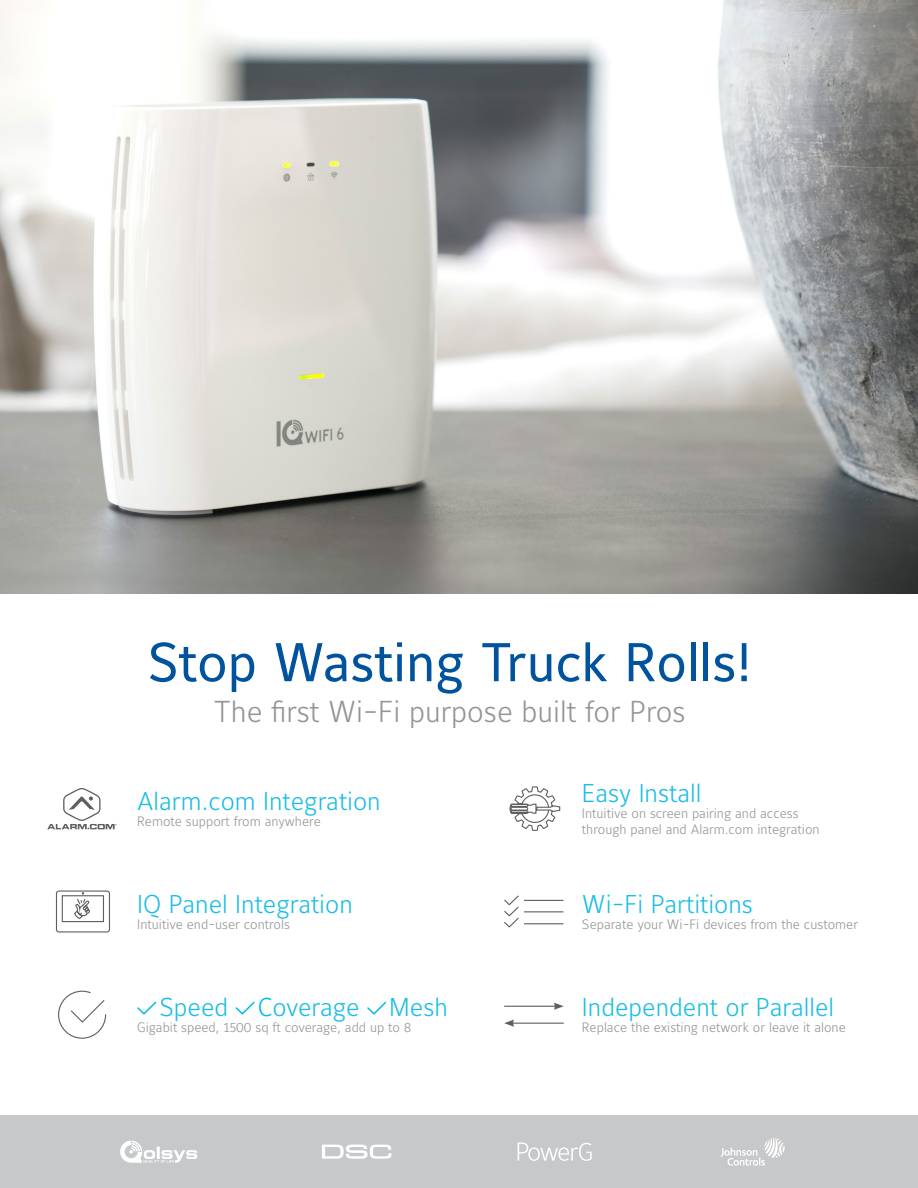
<style>
.page{position:relative;width:918px;height:1188px;background:#fff}
.page>*{position:absolute;margin:0;border:0;box-sizing:border-box;transform-origin:0 0}
.t1{font:54px "Maurea Jci Lf ML";color:#01539e}
.t2{font:300 30px "Maurea Jci Lf ML";color:#959595}
.t3{font:300 25.5px "Maurea Jci Lf ML";color:#1bbde5}
.t4{font:300 13.5px/16.2px "Maurea Jci Lf ML";color:#959595}
.s1{color:#02bce5}
</style>
<div class="page">
<img style="left:0;top:0;width:918px;height:594px">
<svg style="left:509px;top:786px;width:52px;height:45px"></svg>
<div style="left:0;top:1115px;width:918px;height:73px;background:#c7c8ca"></div>
<svg style="left:721px;top:1138px;width:64px;height:28px"></svg>
<svg style="left:322px;top:1145px;width:69px;height:14px"></svg>
<svg style="left:120px;top:1141px;width:77px;height:22px"></svg>
<svg style="left:518px;top:1142px;width:74px;height:19px"></svg>
<svg style="left:55px;top:890px;width:55px;height:43px"></svg>
<svg style="left:137px;top:1001px;width:20px;height:14px"></svg>
<svg style="left:235px;top:1001px;width:20px;height:14px"></svg>
<svg style="left:367px;top:1001px;width:20px;height:14px"></svg>
<svg style="left:58px;top:990px;width:49px;height:49px"></svg>
<hr style="left:524px;top:900px;width:39px;height:1px;background:#5e5f5f">
<hr style="left:524px;top:911px;width:39px;height:1px;background:#5e5f5f">
<hr style="left:524px;top:923px;width:39px;height:1px;background:#5e5f5f">
<svg style="left:504px;top:895px;width:15px;height:33px"></svg>
<svg style="left:47px;top:788px;width:70px;height:41px"></svg>
<hr style="left:504px;top:1006px;width:52px;height:1px;background:#5e5f5f">
<svg style="left:554px;top:1003px;width:10px;height:7px"></svg>
<hr style="left:512px;top:1023px;width:52px;height:1px;background:#5e5f5f">
<svg style="left:504px;top:1020px;width:10px;height:7px"></svg>
<h1 class="t1" style="left:148px;top:630px;width:605px">Stop Wasting Truck Rolls!</h1>
<h2 class="t2" style="left:214px;top:693px;width:473px">The first Wi-Fi purpose built for Pros</h2>
<h3 class="t3" style="left:137px;top:785px;width:245px">Alarm.com Integration</h3>
<p class="t4" style="left:137px;top:813px;width:185px">Remote support from anywhere</p>
<h3 class="t3" style="left:137px;top:888px;width:217px">IQ Panel Integration</h3>
<p class="t4" style="left:137px;top:916px;width:154px">Intuitive end-user controls</p>
<h3 class="t3" style="left:159px;top:991px;width:290px">Speed <span class="s1">C</span>overage Mesh</h3>
<p class="t4" style="left:137px;top:1019px;width:275px">Gigabit speed, 1500 sq ft coverage, add up to 8</p>
<h3 class="t3" style="left:582px;top:777px;width:121px">Easy Install</h3>
<p class="t4" style="left:582px;top:805px;width:239px">Intuitive on screen pairing and access through panel and Alarm.com integration</p>
<h3 class="t3" style="left:582px;top:888px;width:173px">Wi-Fi Partitions</h3>
<p class="t4" style="left:582px;top:916px;width:278px">Separate your Wi-Fi devices from the customer</p>
<h3 class="t3" style="left:582px;top:992px;width:254px">Independent or Parallel</h3>
<p class="t4" style="left:582px;top:1019px;width:265px">Replace the existing network or leave it alone</p>
</div>
